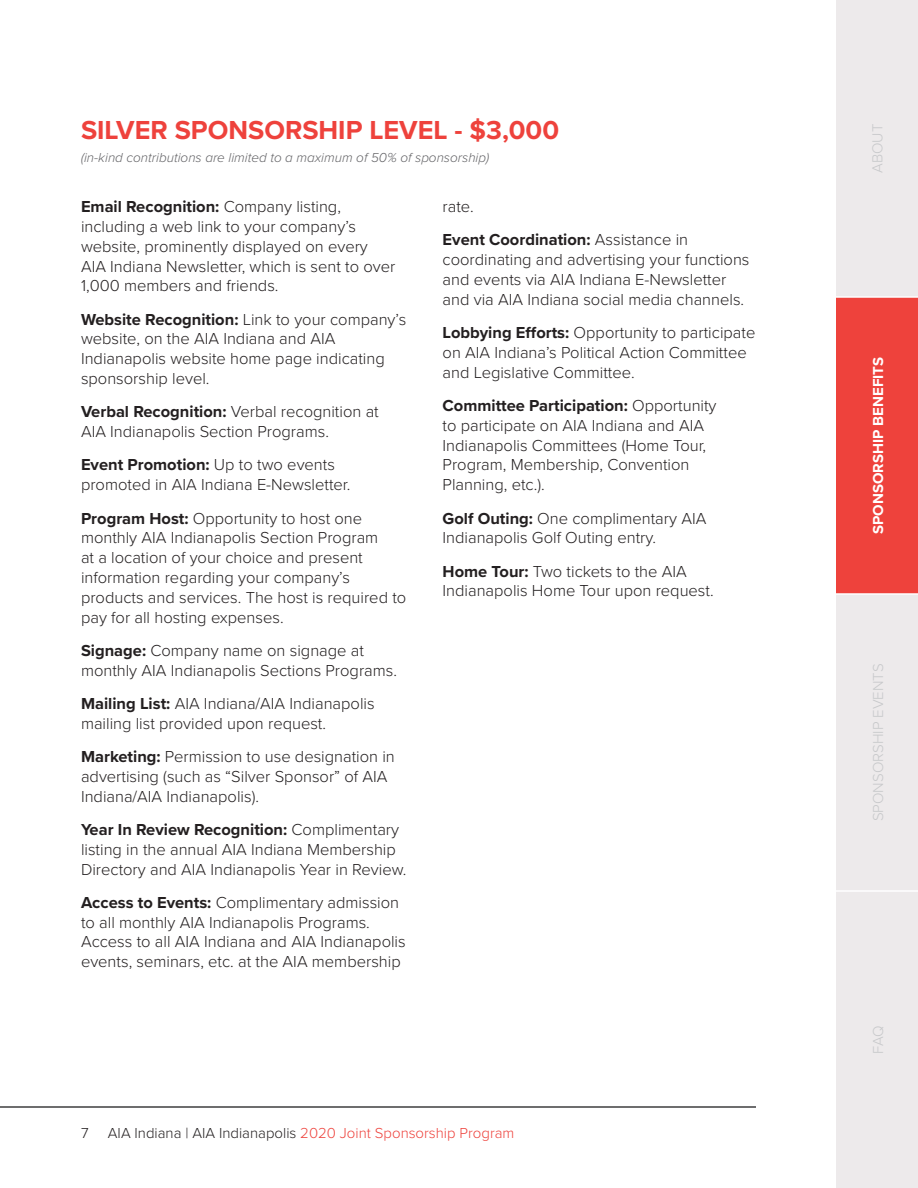
<style>
.page{position:relative;width:918px;height:1188px;background:#fff}
.page>*{position:absolute;margin:0;border:0;box-sizing:border-box;transform-origin:0 0}
.t1{font:700 27px "Proxima Nova";color:#ee423c}
.t2{font:300 16.5px/19.8px "Proxima Nova";color:#231f20}
.t3{font:300 15px "Proxima Nova";color:#ee423c}
.t4{font:300 15px "Proxima Nova";color:#c7c8ca}
.t5{font:700 15px "Proxima Nova";color:#fff}
.t6{font:300 15px "Proxima Nova";color:#231f20}
.t7{font:italic 300 13.5px "Proxima Nova";color:#636366}
.s1{font-weight:700}
.s2{color:#231f20}
</style>
<div class="page">
<hr style="left:0;top:1106px;width:756px;height:2px;background:#3e3e3f">
<div style="left:836px;top:0;width:82px;height:297px;background:#edeaeb"></div>
<div style="left:836px;top:297px;width:82px;height:297px;background:#ee423c"></div>
<div style="left:836px;top:594px;width:82px;height:297px;background:#edeaeb"></div>
<div style="left:836px;top:891px;width:82px;height:297px;background:#edeaeb"></div>
<hr style="left:836px;top:593px;width:82px;height:2px;background:#fff">
<hr style="left:836px;top:890px;width:82px;height:2px;background:#fff">
<hr style="left:836px;top:296px;width:82px;height:2px;background:#fff">
<p class="t1" style="left:81px;top:110px;width:480px">SILVER SPONSORSHIP LEVEL - $3,000</p>
<p class="t7" style="left:81px;top:147px;width:410px">(in-kind contributions are limited to a maximum of 50% of sponsorship)</p>
<p class="t2" style="left:443px;top:196px;width:33px">rate.</p>
<p class="t2" style="left:443px;top:229px;width:308px"><span class="s1">Event Coordination:</span> Assistance in coordinating and advertising your functions and events via AIA Indiana E-Newsletter and via AIA Indiana social media channels.</p>
<p class="t2" style="left:443px;top:322px;width:314px"><span class="s1">Lobbying Efforts:</span> Opportunity to participate on AIA Indiana’s Political Action Committee and Legislative Committee.</p>
<p class="t2" style="left:443px;top:395px;width:275px"><span class="s1">Committee Participation:</span> Opportunity to participate on AIA Indiana and AIA Indianapolis Committees (Home Tour, Program, Membership, Convention Planning, etc.).</p>
<p class="t2" style="left:443px;top:507px;width:265px"><span class="s1">Golf Outing:</span> One complimentary AIA<br>Indianapolis Golf Outing entry.</p>
<p class="t2" style="left:443px;top:560px;width:273px"><span class="s1">Home Tour:</span> Two tickets to the AIA<br>Indianapolis Home Tour upon request.</p>
<p class="t2" style="left:81px;top:196px;width:316px"><span class="s1">Email Recognition:</span> Company listing, including a web link to your company’s website, prominently displayed on every AIA Indiana Newsletter, which is sent to over 1,000 members and friends.</p>
<p class="t2" style="left:81px;top:308px;width:327px"><span class="s1">Website Recognition:</span> Link to your company’s website, on the AIA Indiana and AIA Indianapolis website home page indicating sponsorship level.</p>
<p class="t2" style="left:81px;top:401px;width:299px"><span class="s1">Verbal Recognition:</span> Verbal recognition at<br>AIA Indianapolis Section Programs.</p>
<p class="t2" style="left:81px;top:454px;width:271px"><span class="s1">Event Promotion:</span> Up to two events promoted in AIA Indiana E-Newsletter.</p>
<p class="t2" style="left:81px;top:507px;width:327px"><span class="s1">Program Host:</span> Opportunity to host one monthly AIA Indianapolis Section Program<br>at a location of your choice and present information regarding your company’s products and services. The host is required to pay for all hosting expenses.</p>
<p class="t2" style="left:81px;top:640px;width:318px"><span class="s1">Signage:</span> Company name on signage at monthly AIA Indianapolis Sections Programs.</p>
<p class="t2" style="left:81px;top:693px;width:295px"><span class="s1">Mailing List:</span> AIA Indiana/AIA Indianapolis mailing list provided upon request.</p>
<p class="t2" style="left:81px;top:746px;width:315px"><span class="s1">Marketing:</span> Permission to use designation in advertising (such as “Silver Sponsor” of AIA<br>Indiana/AIA Indianapolis).</p>
<p class="t2" style="left:81px;top:819px;width:327px"><span class="s1">Year In Review Recognition:</span> Complimentary listing in the annual AIA Indiana Membership<br>Directory and AIA Indianapolis Year in Review.</p>
<p class="t2" style="left:81px;top:892px;width:326px"><span class="s1">Access to Events:</span> Complimentary admission to all monthly AIA Indianapolis Programs.<br>Access to all AIA Indiana and AIA Indianapolis events, seminars, etc. at the AIA membership</p>
<p class="t6" style="left:81px;top:1122px;width:9px">7</p>
<p class="t3" style="left:108px;top:1122px;width:408px"><span class="s2">AIA Indiana | AIA Indianapolis</span> 2020 Joint Sponsorship Program</p>
<p class="t4" style="left:866px;top:173px;width:51px;rotate:-90deg">ABOUT</p>
<p class="t5" style="left:867px;top:534px;width:178px;rotate:-90deg">SPONSORSHIP BENEFITS</p>
<p class="t4" style="left:867px;top:821px;width:159px;rotate:-90deg">SPONSORSHIP EVENTS</p>
<p class="t4" style="left:867px;top:1054px;width:30px;rotate:-90deg">FAQ</p>
</div>
